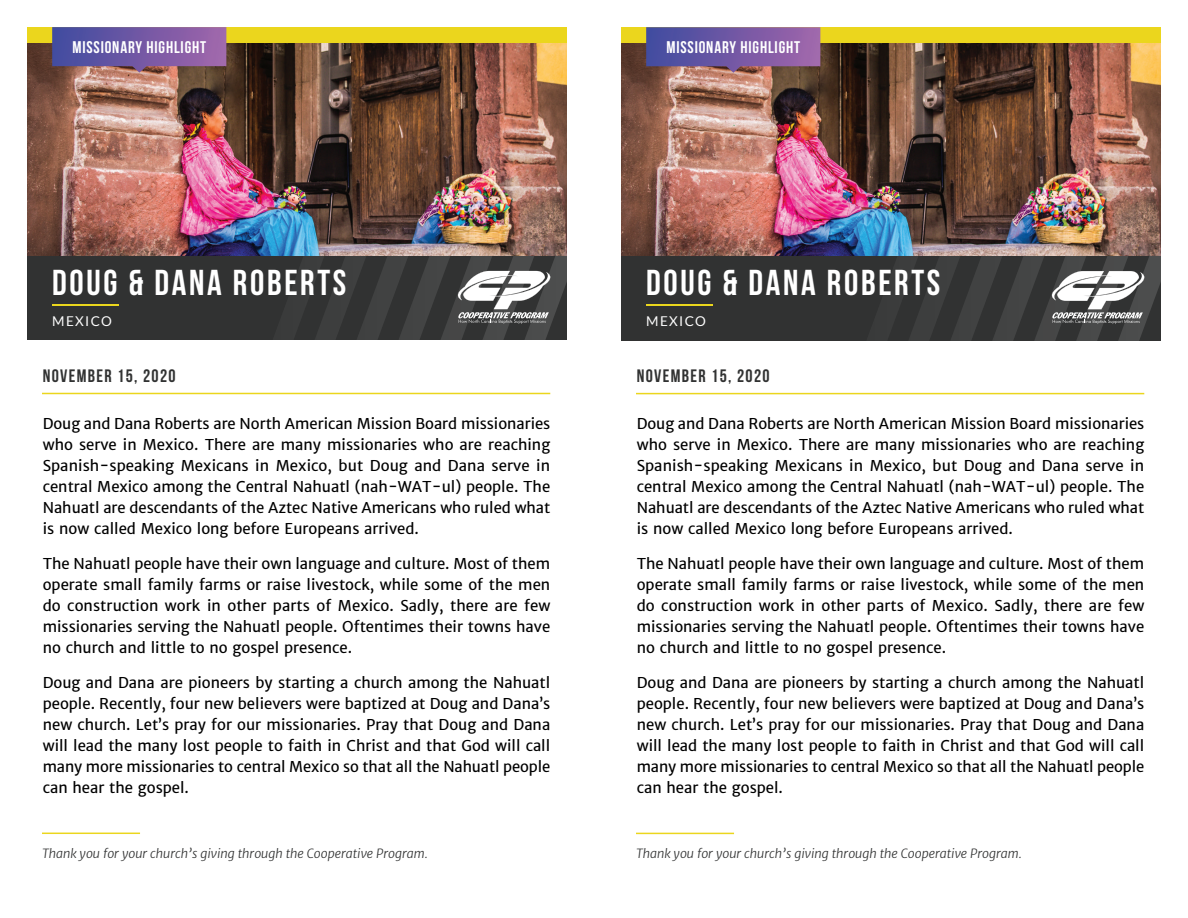
<style>
.page{position:relative;width:1188px;height:918px;background:#fff}
.page>*{position:absolute;margin:0;border:0;box-sizing:border-box;transform-origin:0 0}
.t1{font:36px "Bebas Neue";letter-spacing:.075em;color:#fff}
.t2{font:18px "Bebas Neue";letter-spacing:.075em;color:#313232}
.t3{font:16.8px "Bebas Neue";letter-spacing:.05em;color:#fff}
.t4{font:15px/21px "Merriweather Sans";color:#000;text-align:justify}
.t5{font:13.5px "Lato";letter-spacing:.1em;color:#fff}
.t6{font:italic 300 12.45px "Merriweather Sans";color:#313232}
</style>
<div class="page">
<hr style="left:42px;top:833px;width:98px;height:1px;background:#ebd61d">
<hr style="left:42px;top:393px;width:508px;height:1px;background:#ebd61d">
<div style="left:27px;top:255px;width:540px;height:85px;background:#313232"></div>
<hr style="left:52px;top:304px;width:67px;height:2px;background:#ebd61d">
<svg style="left:264px;top:255px;width:303px;height:85px"></svg>
<img style="left:27px;top:43px;width:540px;height:212px">
<div style="left:27px;top:27px;width:540px;height:16px;background:#ebd61d"></div>
<svg style="left:52px;top:27px;width:174px;height:46px;background:#765a98"></svg>
<hr style="left:636px;top:833px;width:98px;height:1px;background:#ebd61d">
<hr style="left:636px;top:393px;width:508px;height:1px;background:#ebd61d">
<div style="left:621px;top:255px;width:540px;height:85px;background:#313232"></div>
<hr style="left:646px;top:304px;width:67px;height:2px;background:#ebd61d">
<svg style="left:858px;top:255px;width:303px;height:86px"></svg>
<img style="left:621px;top:43px;width:540px;height:212px">
<div style="left:621px;top:27px;width:540px;height:16px;background:#ebd61d"></div>
<svg style="left:646px;top:27px;width:174px;height:46px;background:#765a97"></svg>
<p class="t3" style="left:72px;top:38px;width:135px">MISSIONARY HIGHLIGHT</p>
<p class="t3" style="left:666px;top:38px;width:135px">MISSIONARY HIGHLIGHT</p>
<h1 class="t1" style="left:52px;top:263px;width:296px">DOUG &amp; DANA ROBERTS</h1>
<p class="t5" style="left:52px;top:313px;width:61px">MEXICO</p>
<h1 class="t1" style="left:646px;top:263px;width:296px">DOUG &amp; DANA ROBERTS</h1>
<p class="t5" style="left:646px;top:314px;width:61px">MEXICO</p>
<p class="t2" style="left:43px;top:366px;width:134px">NOVEMBER 15, 2020</p>
<p class="t2" style="left:637px;top:366px;width:134px">NOVEMBER 15, 2020</p>
<p class="t4" style="left:43px;top:413px;width:509px">Doug and Dana Roberts are North American Mission Board missionaries who serve in Mexico. There are many missionaries who are reaching Spanish-speaking Mexicans in Mexico, but Doug and Dana serve in central Mexico among the Central Nahuatl (nah-WAT-ul) people. The Nahuatl are descendants of the Aztec Native Americans who ruled what is now called Mexico long before Europeans arrived.</p>
<p class="t4" style="left:43px;top:553px;width:509px">The Nahuatl people have their own language and culture. Most of them operate small family farms or raise livestock, while some of the men do construction work in other parts of Mexico. Sadly, there are few missionaries serving the Nahuatl people. Oftentimes their towns have no church and little to no gospel presence.</p>
<p class="t4" style="left:43px;top:672px;width:509px">Doug and Dana are pioneers by starting a church among the Nahuatl people. Recently, four new believers were baptized at Doug and Dana’s new church. Let’s pray for our missionaries. Pray that Doug and Dana will lead the many lost people to faith in Christ and that God will call many more missionaries to central Mexico so that all the Nahuatl people can hear the gospel.</p>
<p class="t4" style="left:637px;top:413px;width:509px">Doug and Dana Roberts are North American Mission Board missionaries who serve in Mexico. There are many missionaries who are reaching Spanish-speaking Mexicans in Mexico, but Doug and Dana serve in central Mexico among the Central Nahuatl (nah-WAT-ul) people. The Nahuatl are descendants of the Aztec Native Americans who ruled what is now called Mexico long before Europeans arrived.</p>
<p class="t4" style="left:637px;top:553px;width:509px">The Nahuatl people have their own language and culture. Most of them operate small family farms or raise livestock, while some of the men do construction work in other parts of Mexico. Sadly, there are few missionaries serving the Nahuatl people. Oftentimes their towns have no church and little to no gospel presence.</p>
<p class="t4" style="left:637px;top:672px;width:509px">Doug and Dana are pioneers by starting a church among the Nahuatl people. Recently, four new believers were baptized at Doug and Dana’s new church. Let’s pray for our missionaries. Pray that Doug and Dana will lead the many lost people to faith in Christ and that God will call many more missionaries to central Mexico so that all the Nahuatl people can hear the gospel.</p>
<p class="t6" style="left:42px;top:845px;width:387px">Thank you for your church’s giving through the Cooperative Program.</p>
<p class="t6" style="left:636px;top:845px;width:387px">Thank you for your church’s giving through the Cooperative Program.</p>
</div>
